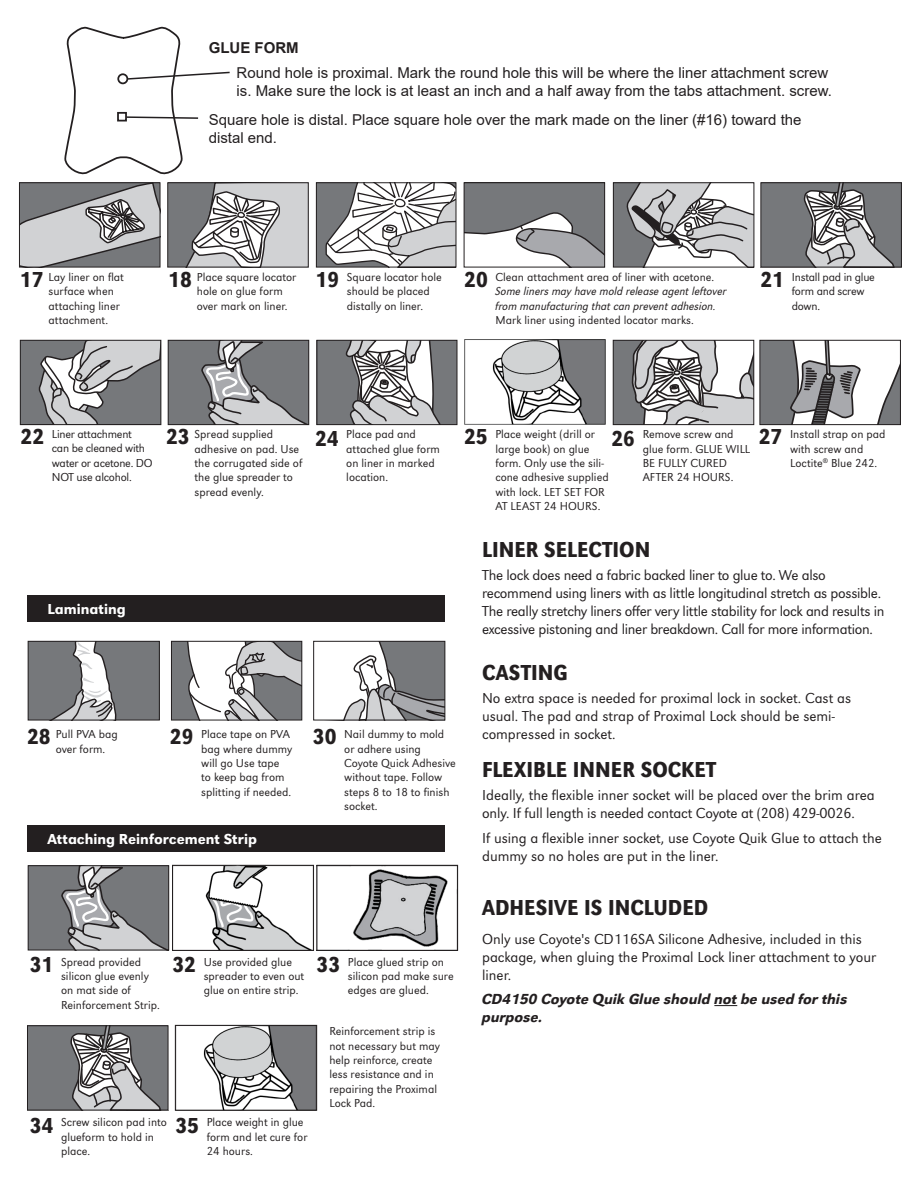
<style>
.page{position:relative;width:918px;height:1188px;background:#fff}
.page>*{position:absolute;margin:0;border:0;box-sizing:border-box;transform-origin:0 0}
.t1{font:500 22.5px "URW Grotesk Ext Nar";color:#231f20}
.t2{font:300 15px/18px "URW Grotesk";letter-spacing:-.005em;color:#231f20}
.t3{font:15px/18px "Arial";color:#231f20}
.t4{font:italic 500 15px/18px "URW Grotesk";color:#231f20}
.t5{font:500 15px "URW Grotesk";color:#fff}
.t6{font:700 15px "Arial";color:#231f20}
.instruction_text{font:300 12px/14.4px "URW Grotesk";color:#231f20}
.instruction_text-2{font:300 12px/14.4px "URW Grotesk";letter-spacing:-.02em;color:#231f20}
.t7{font:italic 300 12px/14.4px "URW Grotesk Nar";color:#231f20}
</style>
<div class="page">
<div style="left:27px;top:595px;width:418px;height:27px;background:#231f20"></div>
<div style="left:27px;top:825px;width:418px;height:27px;background:#231f20"></div>
<svg style="left:173px;top:643px;width:127px;height:75px"></svg>
<div style="left:171px;top:641px;width:131px;height:79px;border:1px solid #231f20"></div>
<svg style="left:344px;top:643px;width:99px;height:75px"></svg>
<div style="left:313px;top:641px;width:132px;height:79px;border:1px solid #231f20"></div>
<svg style="left:30px;top:643px;width:128px;height:75px;background:#8b8c8f"></svg>
<div style="left:28px;top:641px;width:132px;height:79px;border:1px solid #231f20"></div>
<svg style="left:318px;top:184px;width:136px;height:81px"></svg>
<div style="left:316px;top:182px;width:140px;height:85px;border:1px solid #231f20"></div>
<svg style="left:762px;top:184px;width:138px;height:81px;background:#8a8a8c"></svg>
<div style="left:760px;top:182px;width:142px;height:85px;border:1px solid #231f20"></div>
<svg style="left:22px;top:342px;width:137px;height:81px;background:#9b9c9e"></svg>
<div style="left:20px;top:340px;width:141px;height:85px;border:1px solid #231f20"></div>
<svg style="left:466px;top:184px;width:137px;height:81px"></svg>
<div style="left:464px;top:182px;width:141px;height:85px;border:1px solid #231f20"></div>
<svg style="left:615px;top:184px;width:137px;height:81px"></svg>
<div style="left:613px;top:182px;width:141px;height:85px;border:1px solid #231f20"></div>
<svg style="left:319px;top:342px;width:136px;height:81px"></svg>
<div style="left:317px;top:340px;width:140px;height:85px;border:1px solid #231f20"></div>
<svg style="left:170px;top:342px;width:137px;height:81px;background:#8a8b8e"></svg>
<div style="left:168px;top:340px;width:141px;height:85px;border:1px solid #231f20"></div>
<svg style="left:615px;top:342px;width:137px;height:81px"></svg>
<div style="left:613px;top:340px;width:141px;height:85px;border:1px solid #231f20"></div>
<svg style="left:762px;top:342px;width:137px;height:81px"></svg>
<div style="left:760px;top:340px;width:141px;height:85px;border:1px solid #231f20"></div>
<svg style="left:714px;top:1005px;width:23px;height:1px"></svg>
<svg style="left:19px;top:26px;width:289px;height:241px"></svg>
<img style="left:464px;top:340px;width:142px;height:85px">
<img style="left:203px;top:1027px;width:112px;height:82px">
<div style="left:175px;top:1025px;width:142px;height:86px;border:1px solid #231f20"></div>
<svg style="left:29px;top:1027px;width:137px;height:81px;background:#8a8a8d"></svg>
<div style="left:27px;top:1025px;width:141px;height:85px;border:1px solid #231f20"></div>
<svg style="left:30px;top:867px;width:137px;height:81px;background:#8a8b8e"></svg>
<div style="left:28px;top:865px;width:141px;height:85px;border:1px solid #231f20"></div>
<div style="left:317px;top:865px;width:141px;height:86px;border:1px solid #231f20"></div>
<img style="left:354px;top:869px;width:94px;height:78px">
<img style="left:371px;top:880px;width:61px;height:55px">
<img style="left:205px;top:867px;width:106px;height:82px">
<div style="left:172px;top:865px;width:142px;height:86px;border:1px solid #231f20"></div>
<img style="left:222px;top:865px;width:21px;height:6px">
<img style="left:208px;top:871px;width:54px;height:37px">
<img style="left:233px;top:867px;width:33px;height:22px">
<p class="t6" style="left:209px;top:37px;width:91px">GLUE FORM</p>
<p class="t3" style="left:237px;top:64px;width:597px">Round hole is proximal. Mark the round hole this will be where the liner attachment screw is. Make sure the lock is at least an inch and a half away from the tabs attachment. screw.</p>
<p class="t3" style="left:209px;top:110px;width:594px">Square hole is distal. Place square hole over the mark made on the liner (#16) toward the distal end.</p>
<p class="t1" style="left:20px;top:267px;width:25px">17</p>
<p class="t1" style="left:168px;top:267px;width:25px">18</p>
<p class="instruction_text" style="left:49px;top:270px;width:77px">Lay liner on flat surface when attaching liner attachment.</p>
<p class="instruction_text" style="left:197px;top:270px;width:101px">Place square locator hole on glue form over mark on liner.</p>
<p class="t1" style="left:316px;top:267px;width:25px">19</p>
<p class="instruction_text" style="left:347px;top:270px;width:97px">Square locator hole should be placed distally on liner.</p>
<p class="t1" style="left:464px;top:267px;width:25px">20</p>
<p class="instruction_text" style="left:496px;top:270px;width:220px">Clean attachment area of liner with acetone.</p>
<p class="t7" style="left:496px;top:284px;width:233px">Some liners may have mold release agent leftover from manufacturing that can prevent adhesion.</p>
<p class="instruction_text" style="left:496px;top:313px;width:200px">Mark liner using indented locator marks.</p>
<p class="t1" style="left:760px;top:267px;width:25px">21</p>
<p class="instruction_text-2" style="left:792px;top:270px;width:85px">Install pad in glue form and screw down.</p>
<p class="t1" style="left:21px;top:424px;width:25px">22</p>
<p class="instruction_text" style="left:195px;top:427px;width:109px">Spread supplied adhesive on pad. Use the corrugated side of the glue spreader to spread evenly.</p>
<p class="instruction_text" style="left:346px;top:427px;width:95px">Place pad and attached glue form on liner in marked location.</p>
<p class="instruction_text" style="left:495px;top:427px;width:115px">Place weight (drill or large book) on glue form. Only use the sili&shy;cone adhesive supplied with lock. LET SET FOR<br>AT LEAST 24 HOURS.</p>
<p class="instruction_text" style="left:643px;top:427px;width:109px">Remove screw and glue form. GLUE WILL<br>BE FULLY CURED<br>AFTER 24 HOURS.</p>
<p class="instruction_text" style="left:790px;top:427px;width:97px">Install strap on pad with screw and</p>
<p class="t1" style="left:166px;top:424px;width:25px">23</p>
<p class="t1" style="left:315px;top:425px;width:25px">24</p>
<p class="t1" style="left:464px;top:424px;width:25px">25</p>
<p class="t1" style="left:611px;top:425px;width:25px">26</p>
<p class="t1" style="left:759px;top:424px;width:25px">27</p>
<p class="instruction_text-2" style="left:52px;top:427px;width:102px">Liner attachment<br>can be cleaned with water or acetone. DO<br>NOT use alcohol.</p>
<p class="instruction_text" style="left:790px;top:456px;width:89px">Loctite<sup>®</sup> Blue 242.</p>
<p class="t5" style="left:47px;top:600px;width:80px">Laminating</p>
<p class="t1" style="left:27px;top:724px;width:25px">28</p>
<p class="instruction_text" style="left:56px;top:727px;width:63px">Pull PVA bag over form.</p>
<p class="t1" style="left:170px;top:724px;width:25px">29</p>
<p class="instruction_text" style="left:201px;top:727px;width:92px">Place tape on PVA bag where dummy will go Use tape to keep bag from splitting if needed.</p>
<p class="t1" style="left:313px;top:724px;width:25px">30</p>
<p class="instruction_text" style="left:344px;top:727px;width:113px">Nail dummy to mold or adhere using<br>Coyote Quick Adhesive without tape. Follow steps 8 to 18 to finish socket.</p>
<p class="t5" style="left:47px;top:830px;width:211px">Attaching Reinforcement Strip</p>
<p class="t1" style="left:30px;top:951px;width:25px">31</p>
<p class="instruction_text" style="left:61px;top:954px;width:100px">Spread provided silicon glue evenly on mat side of<br>Reinforcement Strip.</p>
<p class="t1" style="left:172px;top:951px;width:25px">32</p>
<p class="t1" style="left:317px;top:951px;width:25px">33</p>
<p class="instruction_text" style="left:204px;top:954px;width:102px">Use provided glue spreader to even out glue on entire strip.</p>
<p class="instruction_text" style="left:348px;top:954px;width:107px">Place glued strip on silicon pad make sure edges are glued.</p>
<p class="instruction_text" style="left:329px;top:1024px;width:112px">Reinforcement strip is not necessary but may help reinforce, create less resistance and in repairing the Proximal<br>Lock Pad.</p>
<p class="t1" style="left:30px;top:1112px;width:25px">34</p>
<p class="t1" style="left:175px;top:1112px;width:25px">35</p>
<p class="instruction_text" style="left:61px;top:1115px;width:107px">Screw silicon pad into glueform to hold in place.</p>
<p class="instruction_text" style="left:207px;top:1115px;width:102px">Place weight in glue form and let cure for<br>24 hours.</p>
<p class="t1" style="left:482px;top:536px;width:170px">LINER SELECTION</p>
<p class="t2" style="left:482px;top:566px;width:404px">The lock does need a fabric backed liner to glue to. We also recommend using liners with as little longitudinal stretch as possible.<br>The really stretchy liners offer very little stability for lock and results in excessive pistoning and liner breakdown. Call for more information.</p>
<p class="t1" style="left:482px;top:659px;width:87px">CASTING</p>
<p class="t2" style="left:482px;top:689px;width:371px">No extra space is needed for proximal lock in socket. Cast as usual. The pad and strap of Proximal Lock should be semi&shy;compressed in socket.</p>
<p class="t1" style="left:482px;top:757px;width:235px">FLEXIBLE INNER SOCKET</p>
<p class="t2" style="left:482px;top:786px;width:394px">Ideally, the flexible inner socket will be placed over the brim area only. If full length is needed contact Coyote at (208) 429-0026.</p>
<p class="t2" style="left:482px;top:829px;width:401px">If using a flexible inner socket, use Coyote Quik Glue to attach the dummy so no holes are put in the liner.</p>
<p class="t1" style="left:482px;top:894px;width:228px">ADHESIVE IS INCLUDED</p>
<p class="t2" style="left:482px;top:930px;width:396px">Only use Coyote's CD116SA Silicone Adhesive, included in this package, when gluing the Proximal Lock liner attachment to your liner.</p>
<p class="t4" style="left:482px;top:991px;width:367px">CD4150 Coyote Quik Glue should not be used for this purpose.</p>
</div>
